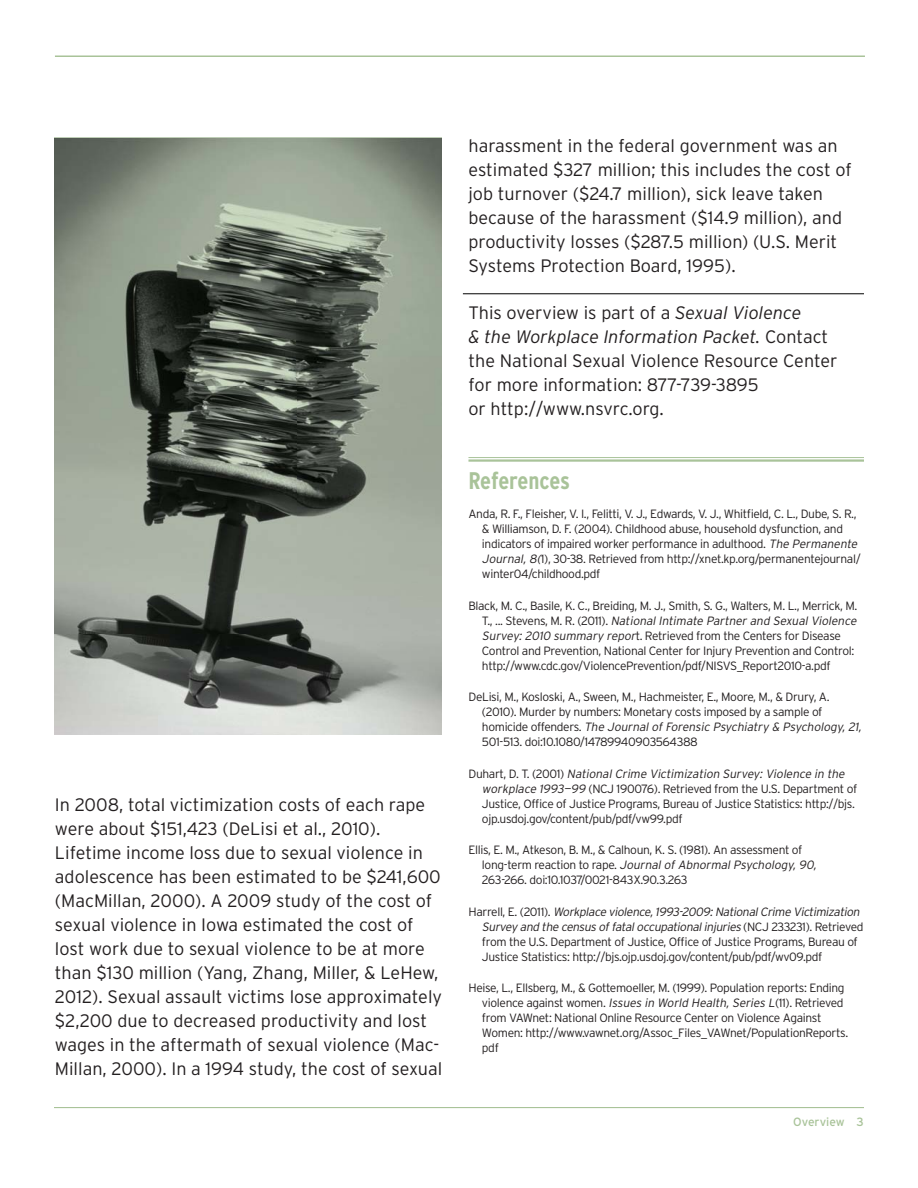
<style>
.page{position:relative;width:918px;height:1188px;background:#fff}
.page>*{position:absolute;margin:0;border:0;box-sizing:border-box;transform-origin:0 0}
.t1{font:700 condensed 24px "Interstate";letter-spacing:-.005em;color:#a9c399}
.t2{font:300 18px/24px "Interstate";color:#231f20}
.t3{font:300 12px/15px "Interstate";letter-spacing:-.03em;color:#231f20}
.t4{font:12px "Interstate";color:#a9c399}
.s1{font-style:italic}
</style>
<div class="page">
<hr style="left:54px;top:1107px;width:810px;height:1px;background:#a9c399">
<hr style="left:55px;top:56px;width:810px;height:1px;background:#a9c399">
<hr style="left:468px;top:457px;width:396px;height:1px;background:#a9c399">
<hr style="left:468px;top:459px;width:396px;height:3px;background:#a9c399">
<hr style="left:463px;top:293px;width:401px;height:1px;background:#000">
<svg style="left:55px;top:137px;width:386px;height:597px;background:#80877c"></svg>
<svg style="left:55px;top:138px;width:386px;height:1px"></svg>
<p class="t2" style="left:55px;top:794px;width:389px">In 2008, total victimization costs of each rape were about $151,423 (DeLisi et al., 2010).<br>Lifetime income loss due to sexual violence in adolescence has been estimated to be $241,600 (MacMillan, 2000). A 2009 study of the cost of sexual violence in Iowa estimated the cost of lost work due to sexual violence to be at more than $130 million (Yang, Zhang, Miller, &amp; LeHew, 2012). Sexual assault victims lose approximately $2,200 due to decreased productivity and lost wages in the aftermath of sexual violence (Mac-Millan, 2000). In a 1994 study, the cost of sexual</p>
<p class="t2" style="left:468px;top:136px;width:385px">harassment in the federal government was an estimated $327 million; this includes the cost of job turnover ($24.7 million), sick leave taken because of the harassment ($14.9 million), and productivity losses ($287.5 million) (U.S. Merit Systems Protection Board, 1995).</p>
<h2 class="t2" style="left:468px;top:302px;width:371px">This overview is part of a <span class="s1">Sexual Violence<br>&amp; the Workplace Information Packet.</span> Contact the National Sexual Violence Resource Center for more information: 877-739-3895<br>or http://www.nsvrc.org.</h2>
<h1 class="t1" style="left:468px;top:467px;width:103px">References</h1>
<p class="t3" style="left:482px;top:508px;width:380px;text-indent:-13px">Anda, R. F., Fleisher, V. I., Felitti, V. J., Edwards, V. J., Whitfield, C. L., Dube, S. R., &amp; Williamson, D. F. (2004). Childhood abuse, household dysfunction, and indicators of impaired worker performance in adulthood. <span class="s1">The Permanente Journal, 8(</span>1), 30-38. Retrieved from http://xnet.kp.org/permanentejournal/ winter04/childhood.pdf</p>
<p class="t3" style="left:482px;top:599px;width:378px;text-indent:-14px">Black, M. C., Basile, K. C., Breiding, M. J., Smith, S. G., Walters, M. L., Merrick, M.<br>T., ... Stevens, M. R. (2011). <span class="s1">National Intimate Partner and Sexual Violence Survey: 2010 summary repor</span>t. Retrieved from the Centers for Disease Control and Prevention, National Center for Injury Prevention and Control: http://www.cdc.gov/ViolencePrevention/pdf/NISVS_Report2010-a.pdf</p>
<p class="t3" style="left:482px;top:691px;width:383px;text-indent:-14px">DeLisi, M., Kosloski, A., Sween, M., Hachmeister, E., Moore, M., &amp; Drury, A. (2010). Murder by numbers: Monetary costs imposed by a sample of homicide offenders. <span class="s1">The Journal of Forensic Psychiatry &amp; Psychology, 21, </span>501-513. doi:10.1080/14789940903564388</p>
<p class="t3" style="left:482px;top:767px;width:377px;text-indent:-13px">Duhart, D. T. (2001) <span class="s1">National Crime Victimization Survey: Violence in the workplace 1993—99</span> (NCJ 190076). Retrieved from the U.S. Department of Justice, Office of Justice Programs, Bureau of Justice Statistics: http://bjs. ojp.usdoj.gov/content/pub/pdf/vw99.pdf</p>
<p class="t3" style="left:482px;top:843px;width:338px;text-indent:-13px">Ellis, E. M., Atkeson, B. M., &amp; Calhoun, K. S. (1981). An assessment of long-term reaction to rape. <span class="s1">Journal of Abnormal Psychology, 90,<br></span>263-266. doi:10.1037/0021-843X.90.3.263</p>
<p class="t3" style="left:482px;top:905px;width:383px;text-indent:-13px">H a r re l l , E . ( 20 1 1 ) . <span class="s1">Workplace violence,1993-2009:NationalCrime Victimization Survey and the census offataloccupationalinjuries</span> ( N CJ 233231 ) . Ret r i eve d from the U.S. Department of Justice, Office of Justice Programs, Bureau of Justice Statistics: http://bjs.ojp.usdoj.gov/content/pub/pdf/wv09.pdf</p>
<p class="t3" style="left:482px;top:981px;width:368px;text-indent:-14px">Heise, L., Ellsberg, M., &amp; Gottemoeller, M. (1999). Population reports: Ending violence against women. <span class="s1">Issues in World Health, Series L</span>(11). Retrieved from VAWnet: National Online Resource Center on Violence Against Women: http://www.vawnet.org/Assoc_Files_VAWnet/PopulationReports. pdf</p>
<p class="t4" style="left:793px;top:1117px;width:72px">Overview 3</p>
</div>
